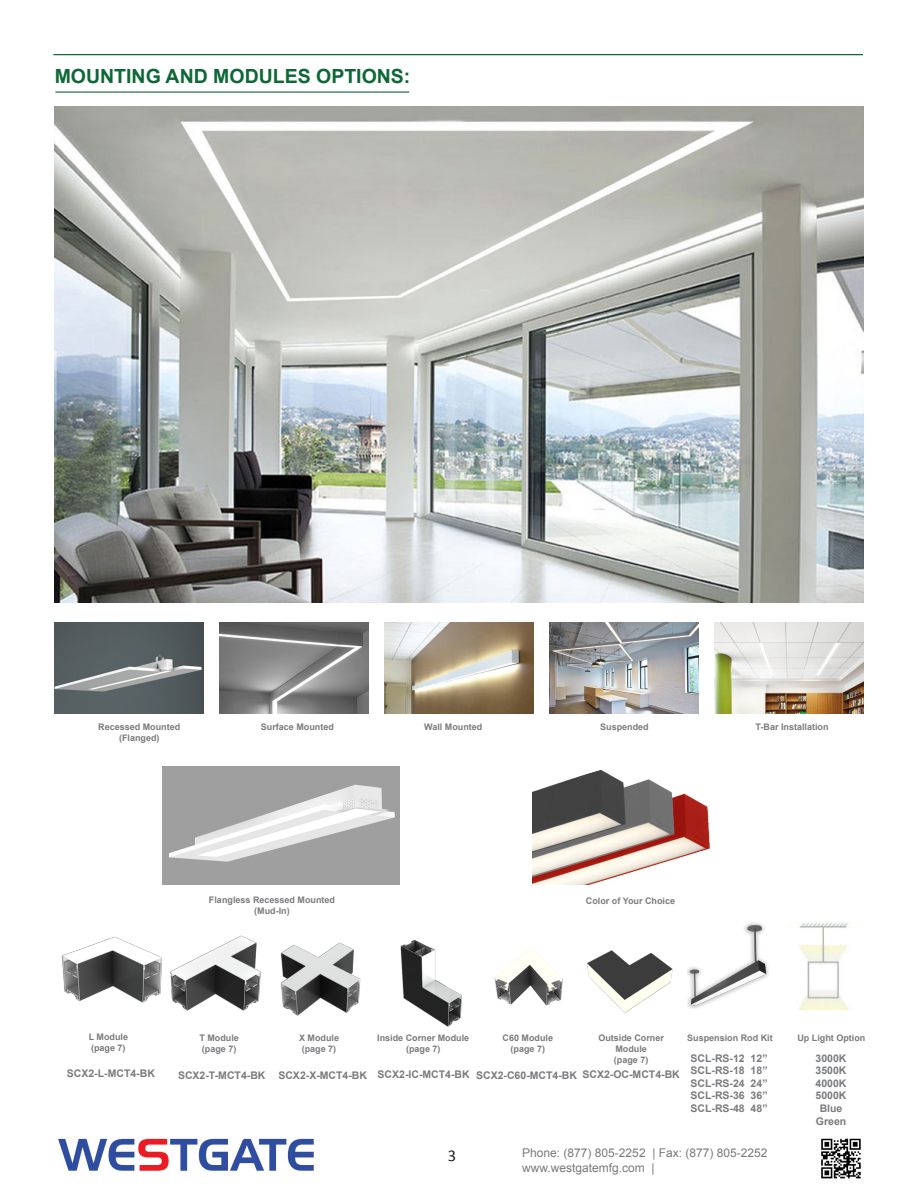
<style>
.page{position:relative;width:918px;height:1188px;background:#fff}
.page>*{position:absolute;margin:0;border:0;box-sizing:border-box;transform-origin:0 0}
.t1{font:700 19.5px "Arial";color:#0d6736}
.t2{font:16.5px "Calibri";color:#231f20}
.t3{font:12px "Arial";color:#787a7d}
.CONTENT_TEXT10{font:700 10.5px "Arial";color:#7a7b7e}
.CONTENT_TEXT10-2{font:700 9px/10.8px "Arial";color:#7a7b7e;text-align:center}
</style>
<div class="page">
<img style="left:58px;top:1138px;width:256px;height:34px">
<img style="left:821px;top:1138px;width:40px;height:41px">
<hr style="left:54px;top:54px;width:809px;height:1px;background:#0d6736">
<img style="left:219px;top:622px;width:149px;height:91px">
<img style="left:385px;top:622px;width:149px;height:91px">
<img style="left:550px;top:622px;width:149px;height:91px">
<img style="left:715px;top:622px;width:149px;height:91px">
<img style="left:54px;top:107px;width:810px;height:496px">
<hr style="left:55px;top:92px;width:354px;height:1px;background:#0d6736">
<img style="left:54px;top:622px;width:149px;height:91px">
<img style="left:798px;top:922px;width:51px;height:87px">
<img style="left:687px;top:922px;width:82px;height:87px">
<img style="left:280px;top:942px;width:81px;height:74px">
<img style="left:494px;top:948px;width:69px;height:58px">
<img style="left:400px;top:939px;width:62px;height:88px">
<img style="left:587px;top:950px;width:86px;height:63px">
<img style="left:61px;top:936px;width:101px;height:67px">
<img style="left:170px;top:935px;width:91px;height:76px">
<img style="left:532px;top:770px;width:178px;height:115px">
<img style="left:162px;top:767px;width:237px;height:118px">
<p class="t1" style="left:55px;top:64px;width:357px">MOUNTING AND MODULES OPTIONS:</p>
<p class="CONTENT_TEXT10-2" style="left:98px;top:722px;width:84px">Recessed Mounted</p>
<p class="CONTENT_TEXT10-2" style="left:119px;top:732px;width:42px">(Flanged)</p>
<p class="CONTENT_TEXT10-2" style="left:261px;top:722px;width:75px">Surface Mounted</p>
<p class="CONTENT_TEXT10-2" style="left:424px;top:722px;width:60px">Wall Mounted</p>
<p class="CONTENT_TEXT10-2" style="left:600px;top:722px;width:50px">Suspended</p>
<p class="CONTENT_TEXT10-2" style="left:756px;top:722px;width:75px">T-Bar Installation</p>
<p class="CONTENT_TEXT10-2" style="left:209px;top:895px;width:128px">Flangless Recessed Mounted</p>
<p class="CONTENT_TEXT10-2" style="left:254px;top:905px;width:37px">(Mud-In)</p>
<p class="CONTENT_TEXT10-2" style="left:586px;top:896px;width:91px">Color of Your Choice</p>
<p class="CONTENT_TEXT10-2" style="left:89px;top:1032px;width:41px">L Module</p>
<p class="CONTENT_TEXT10-2" style="left:91px;top:1043px;width:36px">(page 7)</p>
<p class="CONTENT_TEXT10" style="left:67px;top:1067px;width:90px">SCX2-L-MCT4-BK</p>
<p class="CONTENT_TEXT10-2" style="left:199px;top:1033px;width:41px">T Module</p>
<p class="CONTENT_TEXT10-2" style="left:202px;top:1044px;width:36px">(page 7)</p>
<p class="CONTENT_TEXT10" style="left:178px;top:1068px;width:89px">SCX2-T-MCT4-BK</p>
<p class="CONTENT_TEXT10-2" style="left:299px;top:1033px;width:42px">X Module</p>
<p class="CONTENT_TEXT10-2" style="left:302px;top:1044px;width:36px">(page 7)</p>
<p class="CONTENT_TEXT10" style="left:278px;top:1068px;width:90px">SCX2-X-MCT4-BK</p>
<p class="CONTENT_TEXT10-2" style="left:377px;top:1033px;width:94px">Inside Corner Module</p>
<p class="CONTENT_TEXT10-2" style="left:406px;top:1044px;width:36px">(page 7)</p>
<p class="CONTENT_TEXT10" style="left:378px;top:1068px;width:94px">SCX2-IC-MCT4-BK</p>
<p class="CONTENT_TEXT10-2" style="left:503px;top:1033px;width:52px">C60 Module</p>
<p class="CONTENT_TEXT10-2" style="left:511px;top:1044px;width:36px">(page 7)</p>
<p class="CONTENT_TEXT10" style="left:476px;top:1068px;width:102px">SCX2-C60-MCT4-BK</p>
<p class="CONTENT_TEXT10-2" style="left:598px;top:1033px;width:67px">Outside Corner<br>Module</p>
<p class="CONTENT_TEXT10-2" style="left:614px;top:1055px;width:36px">(page 7)</p>
<p class="CONTENT_TEXT10" style="left:582px;top:1068px;width:99px">SCX2-OC-MCT4-BK</p>
<p class="CONTENT_TEXT10-2" style="left:687px;top:1033px;width:87px">Suspension Rod Kit</p>
<p class="CONTENT_TEXT10" style="left:691px;top:1051px;width:79px">SCL-RS-12 12”</p>
<p class="CONTENT_TEXT10" style="left:691px;top:1064px;width:79px">SCL-RS-18 18”</p>
<p class="CONTENT_TEXT10" style="left:691px;top:1076px;width:79px">SCL-RS-24 24”</p>
<p class="CONTENT_TEXT10" style="left:691px;top:1089px;width:79px">SCL-RS-36 36”</p>
<p class="CONTENT_TEXT10" style="left:691px;top:1101px;width:79px">SCL-RS-48 48”</p>
<p class="t2" style="left:448px;top:1146px;width:10px">3</p>
<p class="t3" style="left:522px;top:1145px;width:247px">Phone: (877) 805-2252 | Fax: (877) 805-2252</p>
<p class="t3" style="left:522px;top:1160px;width:134px">www.westgatemfg.com |</p>
<p class="CONTENT_TEXT10-2" style="left:797px;top:1033px;width:69px">Up Light Option</p>
<p class="CONTENT_TEXT10" style="left:816px;top:1051px;width:32px">3000K</p>
<p class="CONTENT_TEXT10" style="left:816px;top:1064px;width:32px">3500K</p>
<p class="CONTENT_TEXT10" style="left:816px;top:1076px;width:32px">4000K</p>
<p class="CONTENT_TEXT10" style="left:816px;top:1089px;width:32px">5000K</p>
<p class="CONTENT_TEXT10" style="left:820px;top:1101px;width:24px">Blue</p>
<p class="CONTENT_TEXT10" style="left:816px;top:1114px;width:32px">Green</p>
</div>
